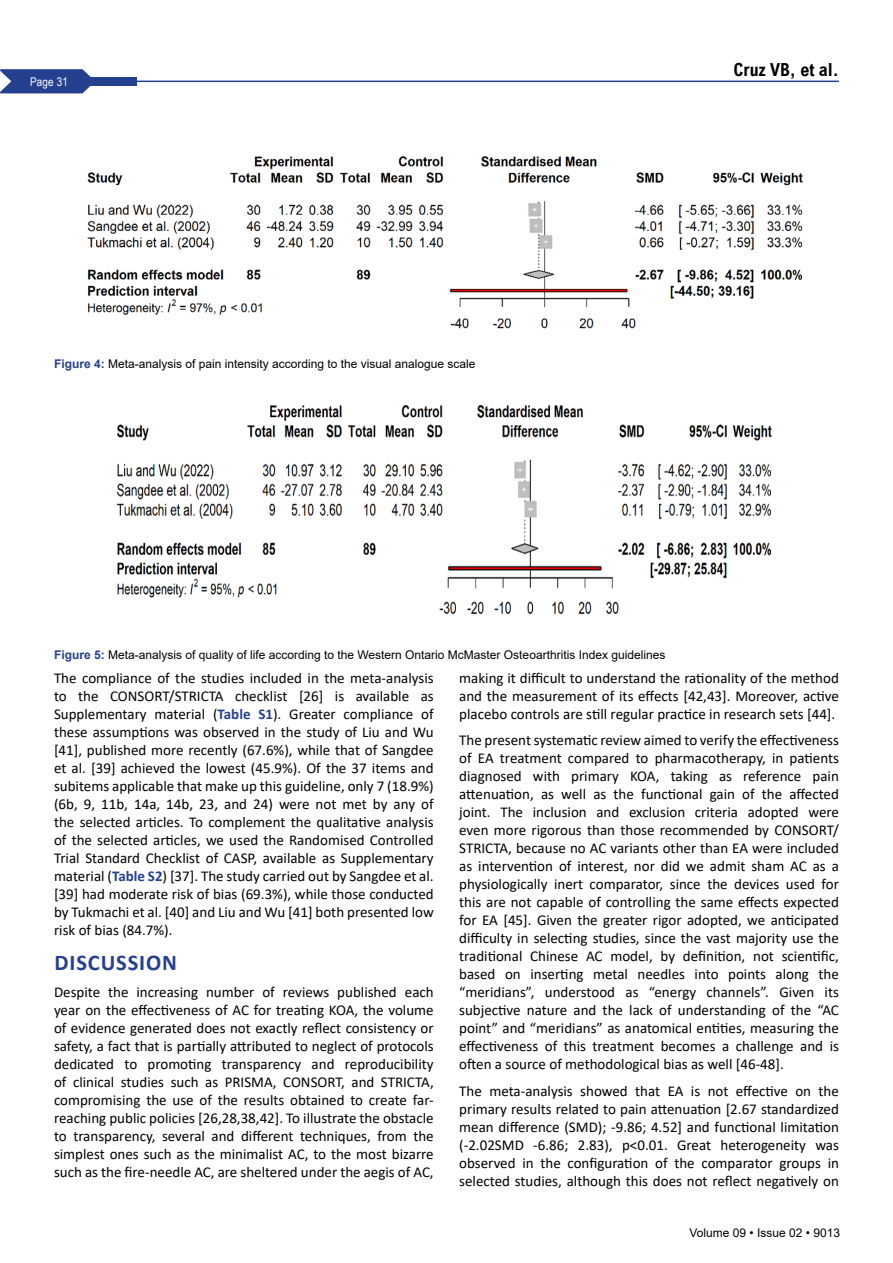
<style>
.page{position:relative;width:893px;height:1263px;background:#fff}
.page>*{position:absolute;margin:0;border:0;box-sizing:border-box;transform-origin:0 0}
.t1{font:700 22.5px "Calibri";letter-spacing:.04em;color:#25408f}
.t2{font:700 condensed 18px "Arial";color:#000}
.t3{font:15px/18px "Calibri";color:#000;text-align:justify}
.t4{font:12px "Arial";color:#000}
.t5{font:12px "Arial Narrow";letter-spacing:.015em;color:#fff}
.s1{font-weight:700;color:#25408f}
</style>
<div class="page">
<hr style="left:54px;top:81px;width:785px;height:1px;background:#25408f">
<svg style="left:0;top:69px;width:91px;height:24px;background:#40579c"></svg>
<div style="left:30px;top:77px;width:106px;height:9px;background:#25408f"></div>
<img style="left:87px;top:155px;width:716px;height:174px">
<img style="left:116px;top:405px;width:656px;height:210px">
<p class="t5" style="left:30px;top:73px;width:39px">Page 31</p>
<p class="t4" style="left:54px;top:356px;width:423px"><span class="s1">Figure 4:</span> Meta-analysis of pain intensity according to the visual analogue scale</p>
<p class="t2" style="left:734px;top:60px;width:107px">Cruz VB, et al.</p>
<p class="t4" style="left:54px;top:646px;width:613px"><span class="s1">Figure 5:</span> Meta-analysis of quality of life according to the Western Ontario McMaster Osteoarthritis Index guidelines</p>
<p class="t3" style="left:54px;top:668px;width:381px">The compliance of the studies included in the meta-analysis to the CONSORT/STRICTA checklist [26] is available as Supplementary material (<span class="s1">Table S1</span>). Greater compliance of these assumptions was observed in the study of Liu and Wu [41], published more recently (67.6%), while that of Sangdee et al. [39] achieved the lowest (45.9%). Of the 37 items and subitems applicable that make up this guideline, only 7 (18.9%) (6b, 9, 11b, 14a, 14b, 23, and 24) were not met by any of the selected articles. To complement the qualitative analysis of the selected articles, we used the Randomised Controlled Trial Standard Checklist of CASP, available as Supplementary material (<span class="s1">Table S2</span>) [37]. The study carried out by Sangdee et al. [39] had moderate risk of bias (69.3%), while those conducted by Tukmachi et al. [40] and Liu and Wu [41] both presented low risk of bias (84.7%).</p>
<h1 class="t1" style="left:54px;top:947px;width:124px">DISCUSSION</h1>
<p class="t3" style="left:54px;top:982px;width:381px">Despite the increasing number of reviews published each year on the effectiveness of AC for treating KOA, the volume of evidence generated does not exactly reflect consistency or safety, a fact that is partially attributed to neglect of protocols dedicated to promoting transparency and reproducibility of clinical studies such as PRISMA, CONSORT, and STRICTA, compromising the use of the results obtained to create far&shy;reaching public policies [26,28,38,42]. To illustrate the obstacle to transparency, several and different techniques, from the simplest ones such as the minimalist AC, to the most bizarre such as the fire-needle AC, are sheltered under the aegis of AC,</p>
<p class="t3" style="left:459px;top:668px;width:381px">making it difficult to understand the rationality of the method and the measurement of its effects [42,43]. Moreover, active placebo controls are still regular practice in research sets [44].</p>
<p class="t3" style="left:459px;top:731px;width:381px">The present systematic review aimed to verify the effectiveness of EA treatment compared to pharmacotherapy, in patients diagnosed with primary KOA, taking as reference pain attenuation, as well as the functional gain of the affected joint. The inclusion and exclusion criteria adopted were even more rigorous than those recommended by CONSORT/ STRICTA, because no AC variants other than EA were included as intervention of interest, nor did we admit sham AC as a physiologically inert comparator, since the devices used for this are not capable of controlling the same effects expected for EA [45]. Given the greater rigor adopted, we anticipated difficulty in selecting studies, since the vast majority use the traditional Chinese AC model, by definition, not scientific, based on inserting metal needles into points along the “meridians”, understood as “energy channels”. Given its subjective nature and the lack of understanding of the “AC point” and “meridians” as anatomical entities, measuring the effectiveness of this treatment becomes a challenge and is often a source of methodological bias as well [46-48].</p>
<p class="t3" style="left:459px;top:1081px;width:381px">The meta-analysis showed that EA is not effective on the primary results related to pain attenuation [2.67 standardized mean difference (SMD); -9.86; 4.52] and functional limitation (-2.02SMD -6.86; 2.83), p&lt;0.01. Great heterogeneity was observed in the configuration of the comparator groups in selected studies, although this does not reflect negatively on</p>
<p class="t4" style="left:690px;top:1224px;width:152px">Volume 09 • Issue 02 • 9013</p>
</div>
